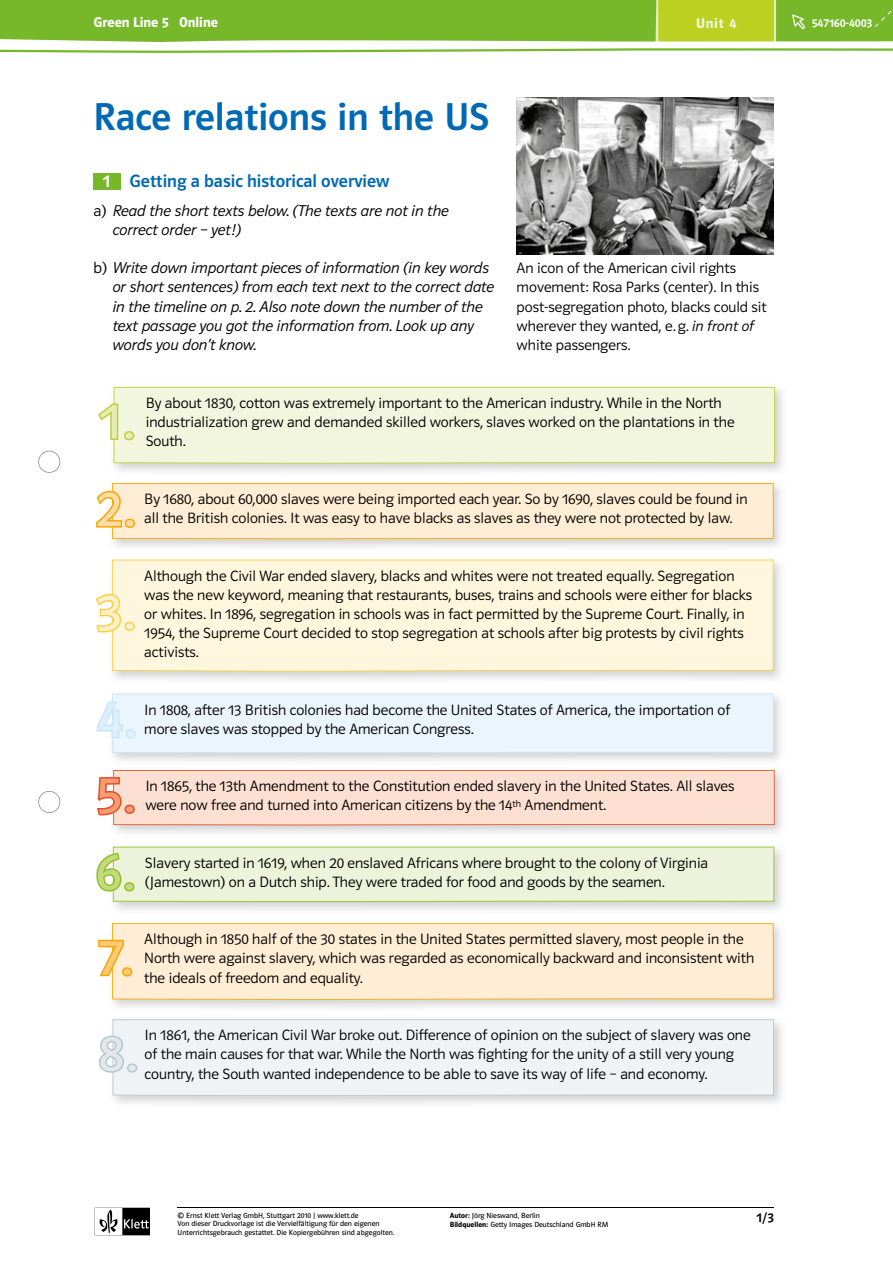
<style>
.page{position:relative;width:893px;height:1263px;background:#fff}
.page>*{position:absolute;margin:0;border:0;box-sizing:border-box;transform-origin:0 0}
.t1{font:52.5px "Polo ST11 K Buch";color:#e5ecba}
.t2{font:52.5px "Polo ST11 K Buch";color:#fedca8}
.t3{font:52.5px "Polo ST11 K Buch";color:#fff2ca}
.t4{font:52.5px "Polo ST11 K Buch";color:#dff0fc}
.t5{font:52.5px "Polo ST11 K Buch";color:#f49d75}
.t6{font:52.5px "Polo ST11 K Buch";color:#c4d984}
.t7{font:52.5px "Polo ST11 K Buch";color:#fdcb78}
.t8{font:52.5px "Polo ST11 K Buch";color:#e1e8ec}
.t9{font:39px "Polo ST11 K Krftg";color:#0069b4}
.t10{font:18px "Polo ST11 K Krftg";color:#0069b4}
.t11{font:15.75px/19.2px "Polo ST11 K Leicht Kursiv";color:#000}
.t12{font:15px/19.2px "Polo ST11 K Leicht";color:#000}
.t13{font:14.25px "Polo ST11 K Hfett";color:#fff}
.t14{font:14.25px "Polo ST11 K Hfett";color:#f2f6de}
.t15{font:13.5px "Polo ST11 K Krftg";color:#000}
.t16{font:12px "Polo ST11 K Krftg";color:#fff}
.t17{font:7.5px/8.9px "Polo ST11 K Buch";color:#000}
.s1{font-family:"Polo Zi ST11 K Krftg";color:#fff}
.s2{font-family:"Polo ST11 K Leicht"}
.s3{font-family:"Polo ST11 K Leicht Kursiv"}
.s4{font-family:"Polo ST11 K Hfett"}
</style>
<div class="page">
<svg style="left:99px;top:1208px;width:51px;height:27px"></svg>
<hr style="left:178px;top:1207px;width:596px;height:1px;background:#000">
<svg style="left:0;top:48px;width:893px;height:5px"></svg>
<svg style="left:0;top:0;width:893px;height:42px;background:#83bd2f"></svg>
<svg style="left:38px;top:451px;width:22px;height:22px"></svg>
<svg style="left:38px;top:791px;width:22px;height:22px"></svg>
<div style="left:94px;top:173px;width:27px;height:17px;background:#76b82a"></div>
<img style="left:517px;top:98px;width:257px;height:156px">
<div style="left:114px;top:387px;width:661px;height:77px;background:#f2f6de"></div>
<svg style="left:98px;top:402px;width:22px;height:39px"></svg>
<div style="left:124px;top:431px;width:10px;height:9px;border:3px solid #bcd034;border-radius:50%"></div>
<svg style="left:96px;top:483px;width:678px;height:56px;background:#feebcd"></svg>
<div style="left:125px;top:519px;width:10px;height:9px;border:3px solid #f7a600;border-radius:50%"></div>
<div style="left:112px;top:560px;width:662px;height:112px;background:#fff7dd"></div>
<svg style="left:95px;top:592px;width:28px;height:43px"></svg>
<div style="left:125px;top:622px;width:10px;height:9px;border:3px solid #ffce44;border-radius:50%"></div>
<div style="left:96px;top:693px;width:678px;height:60px;background:#eaf5fd"></div>
<div style="left:126px;top:729px;width:10px;height:9px;border:3px solid #c8e6fa;border-radius:50%"></div>
<div style="left:97px;top:770px;width:678px;height:55px;background:#fde0d1"></div>
<div style="left:125px;top:805px;width:10px;height:9px;border:3px solid #e94e25;border-radius:50%"></div>
<img style="left:113px;top:846px;width:669px;height:64px">
<svg style="left:96px;top:847px;width:678px;height:55px;background:#e8f1d3"></svg>
<div style="left:124px;top:882px;width:10px;height:9px;border:3px solid #94c11f;border-radius:50%"></div>
<div style="left:112px;top:923px;width:662px;height:77px;background:#ffeed5"></div>
<svg style="left:98px;top:938px;width:27px;height:41px"></svg>
<div style="left:122px;top:967px;width:10px;height:9px;border:3px solid #f7a600;border-radius:50%"></div>
<div style="left:113px;top:1019px;width:661px;height:77px;background:#f0f3f5"></div>
<svg style="left:99px;top:1034px;width:27px;height:40px"></svg>
<div style="left:127px;top:1063px;width:10px;height:10px;border:3px solid #b7c6cf;border-radius:50%"></div>
<p class="t13" style="left:94px;top:14px;width:126px">Green Line 5 Online</p>
<p class="t14" style="left:696px;top:15px;width:42px">Unit 4</p>
<p class="t16" style="left:812px;top:17px;width:62px">547160-4003</p>
<h2 class="t9" style="left:94px;top:95px;width:397px">Race relations in the US</h2>
<p class="t10" style="left:94px;top:171px;width:297px"><span class="s1">1</span> Getting a basic historical overview</p>
<p class="t11" style="left:113px;top:201px;width:338px;text-indent:-19px"><span class="s2">a)</span> Read the short texts below. (The texts are not in the correct order – yet!)</p>
<p class="t11" style="left:113px;top:258px;width:383px;text-indent:-19px"><span class="s2">b)</span> Write down important pieces of information (in key words or short sentences) from each text next to the correct date in the timeline on p. 2. Also note down the number of the text passage you got the information from. Look up any words you don’t know.</p>
<p class="t12" style="left:517px;top:259px;width:251px">An icon of the American civil rights movement: Rosa Parks (center). In this post-segregation photo, blacks could sit wherever they wanted, e. g. <span class="s3">in front of </span>white passengers.</p>
<h1 class="t1" style="left:99px;top:392px;width:36px">1.</h1>
<p class="t12" style="left:146px;top:393px;width:590px">By about 1830, cotton was extremely important to the American industry. While in the North industrialization grew and demanded skilled workers, slaves worked on the plantations in the</p>
<p class="t12" style="left:146px;top:432px;width:42px">South.</p>
<h1 class="t2" style="left:96px;top:480px;width:40px">2.</h1>
<p class="t12" style="left:144px;top:490px;width:605px">By 1680, about 60,000 slaves were being imported each year. So by 1690, slaves could be found in</p>
<p class="t12" style="left:144px;top:509px;width:590px">all the British colonies. It was easy to have blacks as slaves as they were not protected by law.</p>
<h1 class="t3" style="left:96px;top:583px;width:40px">3.</h1>
<p class="t12" style="left:144px;top:566px;width:609px">Although the Civil War ended slavery, blacks and whites were not treated equally. Segregation was the new keyword, meaning that restaurants, buses, trains and schools were either for blacks or whites. In 1896, segregation in schools was in fact permitted by the Supreme Court. Finally, in 1954, the Supreme Court decided to stop segregation at schools after big protests by civil rights activists.</p>
<h1 class="t4" style="left:97px;top:690px;width:40px">4.</h1>
<p class="t12" style="left:144px;top:700px;width:587px">In 1808, after 13 British colonies had become the United States of America, the importation of</p>
<p class="t12" style="left:144px;top:719px;width:331px">more slaves was stopped by the American Congress.</p>
<h1 class="t5" style="left:96px;top:766px;width:40px">5.</h1>
<p class="t12" style="left:145px;top:777px;width:591px">In 1865, the 13th Amendment to the Constitution ended slavery in the United States. All slaves were now free and turned into American citizens by the 14<sup>th</sup> Amendment.</p>
<h1 class="t6" style="left:95px;top:843px;width:40px">6.</h1>
<p class="t12" style="left:145px;top:853px;width:565px">Slavery started in 1619, when 20 enslaved Africans where brought to the colony of Virginia</p>
<p class="t12" style="left:145px;top:872px;width:521px">(Jamestown) on a Dutch ship. They were traded for food and goods by the seamen.</p>
<h1 class="t7" style="left:98px;top:929px;width:36px">7.</h1>
<p class="t12" style="left:144px;top:930px;width:611px">Although in 1850 half of the 30 states in the United States permitted slavery, most people in the<br>North were against slavery, which was regarded as economically backward and inconsistent with</p>
<p class="t12" style="left:144px;top:968px;width:220px">the ideals of freedom and equality.</p>
<h1 class="t8" style="left:98px;top:1025px;width:40px">8.</h1>
<p class="t12" style="left:145px;top:1026px;width:608px">In 1861, the American Civil War broke out. Difference of opinion on the subject of slavery was one of the main causes for that war. While the North was fighting for the unity of a still very young</p>
<p class="t12" style="left:145px;top:1064px;width:564px">country, the South wanted independence to be able to save its way of life – and economy.</p>
<p class="t17" style="left:178px;top:1211px;width:218px">© Ernst Klett Verlag GmbH, Stuttgart 2010 | www.klett.de<br>Von dieser Druckvorlage ist die Vervielfältigung für den eigenen<br>Unterrichtsgebrauch gestattet. Die Kopiergebühren sind abgegolten.</p>
<p class="t17" style="left:450px;top:1211px;width:160px"><span class="s4">Autor:</span> Jörg Nieswand, Berlin<br><span class="s4">Bildquellen:</span> Getty Images Deutschland GmbH RM</p>
<p class="t15" style="left:757px;top:1210px;width:19px">1/3</p>
</div>
